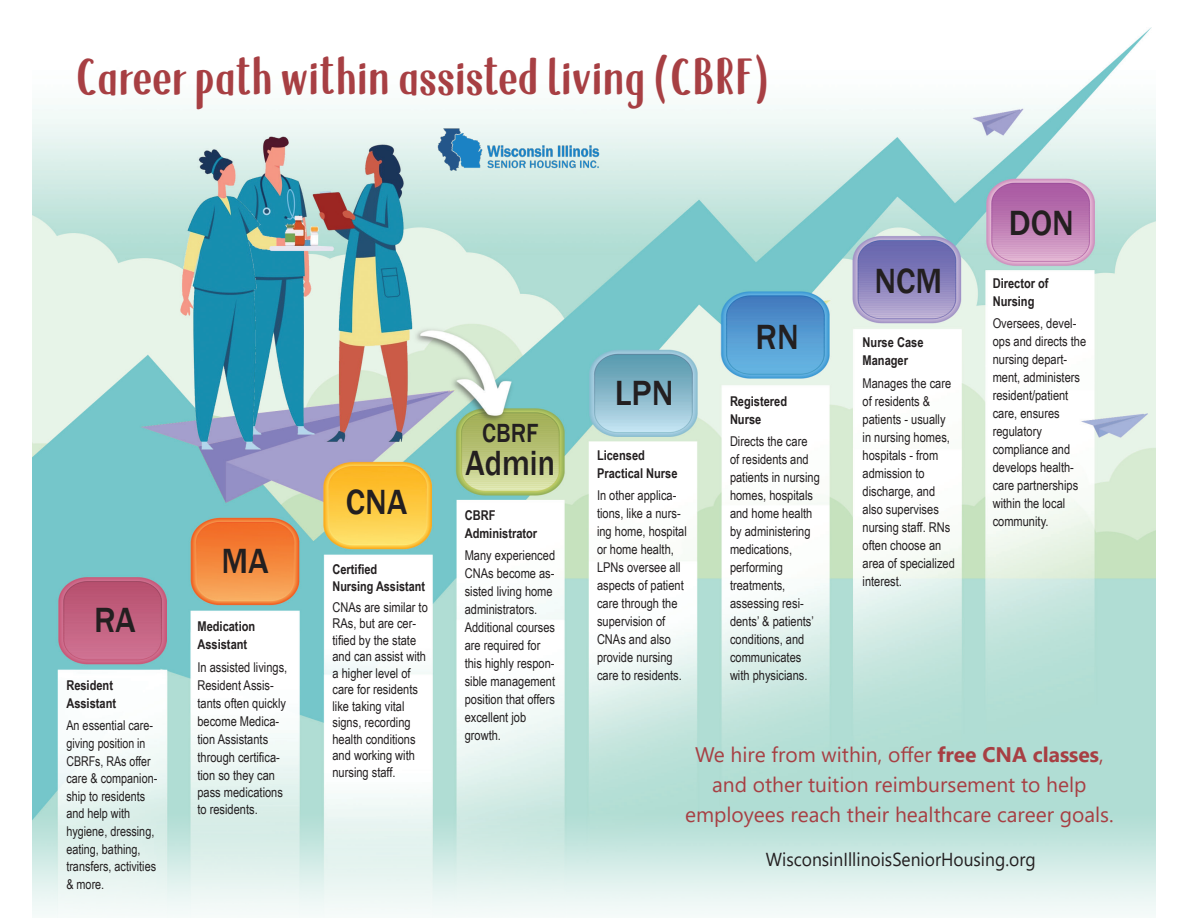
<style>
.page{position:relative;width:1188px;height:918px;background:#fff}
.page>*{position:absolute;margin:0;border:0;box-sizing:border-box;transform-origin:0 0}
.Abbrev{font:49.5px "Snow Hut";letter-spacing:.005em;color:#a73f43;scale:.93 1}
.Abbrev-2{font:500 36px "Franklin Gothic";color:#231f20;scale:.93 1}
.Abbrev-3{font:500 36px "Franklin Gothic";color:#231f20;scale:.89 1}
.Abbrev-4{font:500 27px "Franklin Gothic";color:#231f20;scale:.89 1}
.t1{font:21px/30px "Segoe UI";color:#a73f43;text-align:center}
.Abbrev-5{font:18.75px "Segoe UI";color:#231f20;scale:.93 1}
.t2{font:13.5px/18px "Arial Narrow";color:#231f20}
.t3{font:700 13.5px/18px "Arial Narrow";color:#231f20}
.s1{font-weight:700}
</style>
<div class="page">
<img style="left:32px;top:27px;width:1123px;height:891px">
<img style="left:431px;top:120px;width:174px;height:58px">
<p class="Abbrev" style="left:76px;top:47px;width:747px">Career path within assisted living (CBRF)</p>
<p class="Abbrev-2" style="left:1009px;top:200px;width:72px">DON</p>
<p class="Abbrev-2" style="left:94px;top:598px;width:46px">RA</p>
<p class="t3" style="left:66px;top:675px;width:51px">Resident<br>Assistant</p>
<p class="t2" style="left:66px;top:716px;width:93px">An essential care&shy;giving position in<br>CBRFs, RAs offer care &amp; companion&shy;ship to residents and help with hygiene, dressing, eating, bathing, transfers, activities &amp; more.</p>
<p class="Abbrev-2" style="left:222px;top:539px;width:52px">MA</p>
<p class="t3" style="left:197px;top:617px;width:59px">Medication<br>Assistant</p>
<p class="t2" style="left:197px;top:657px;width:91px">In assisted livings,<br>Resident Assis&shy;tants often quickly become Medica&shy;tion Assistants through certifica&shy;tion so they can pass medications to residents.</p>
<p class="Abbrev-2" style="left:346px;top:480px;width:67px">CNA</p>
<p class="t3" style="left:333px;top:561px;width:94px;line-height:16.5px">Certified<br>Nursing Assistant</p>
<p class="t2" style="left:333px;top:598px;width:97px;line-height:16.5px">CNAs are similar to<br>RAs, but are cer&shy;tified by the state and can assist with a higher level of care for residents like taking vital signs, recording health conditions and working with nursing staff.</p>
<p class="Abbrev-4" style="left:482px;top:416px;width:65px">CBRF</p>
<p class="Abbrev-3" style="left:466px;top:440px;width:102px">Admin</p>
<p class="t3" style="left:465px;top:505px;width:74px">CBRF<br>Administrator</p>
<p class="t2" style="left:465px;top:546px;width:92px">Many experienced<br>CNAs become as&shy;sisted living home administrators.<br>Additional courses are required for this highly respon&shy;sible management position that offers excellent job growth.</p>
<p class="Abbrev-2" style="left:615px;top:370px;width:64px">LPN</p>
<p class="t3" style="left:597px;top:446px;width:82px">Licensed<br>Practical Nurse</p>
<p class="t2" style="left:597px;top:486px;width:91px">In other applica&shy;tions, like a nurs&shy;ing home, hospital or home health,<br>LPNs oversee all aspects of patient care through the supervision of<br>CNAs and also provide nursing care to residents.</p>
<p class="Abbrev-2" style="left:756px;top:315px;width:48px">RN</p>
<p class="t3" style="left:730px;top:391px;width:59px">Registered<br>Nurse</p>
<p class="t2" style="left:730px;top:432px;width:91px">Directs the care of residents and patients in nursing homes, hospitals and home health by administering medications, performing treatments, assessing resi&shy;dents’ &amp; patients’ conditions, and communicates with physicians.</p>
<p class="Abbrev-2" style="left:874px;top:259px;width:75px">NCM</p>
<p class="t3" style="left:863px;top:333px;width:62px">Nurse Case</p>
<p class="t3" style="left:863px;top:351px;width:47px">Manager</p>
<p class="t2" style="left:863px;top:374px;width:94px">Manages the care of residents &amp; patients - usually in nursing homes, hospitals - from admission to discharge, and also supervises nursing staff. RNs often choose an area of specialized interest.</p>
<p class="t3" style="left:993px;top:273px;width:57px">Director of</p>
<p class="t3" style="left:993px;top:291px;width:43px">Nursing</p>
<p class="t2" style="left:993px;top:314px;width:95px">Oversees, devel&shy;ops and directs the nursing depart&shy;ment, administers resident/patient care, ensures regulatory compliance and develops health&shy;care partnerships within the local community.</p>
<p class="t1" style="left:685px;top:738px;width:430px">We hire from within, offer <span class="s1">free CNA classes</span>, and other tuition reimbursement to help employees reach their healthcare career goals.</p>
<p class="Abbrev-5" style="left:766px;top:842px;width:292px">WisconsinIllinoisSeniorHousing.org</p>
</div>
